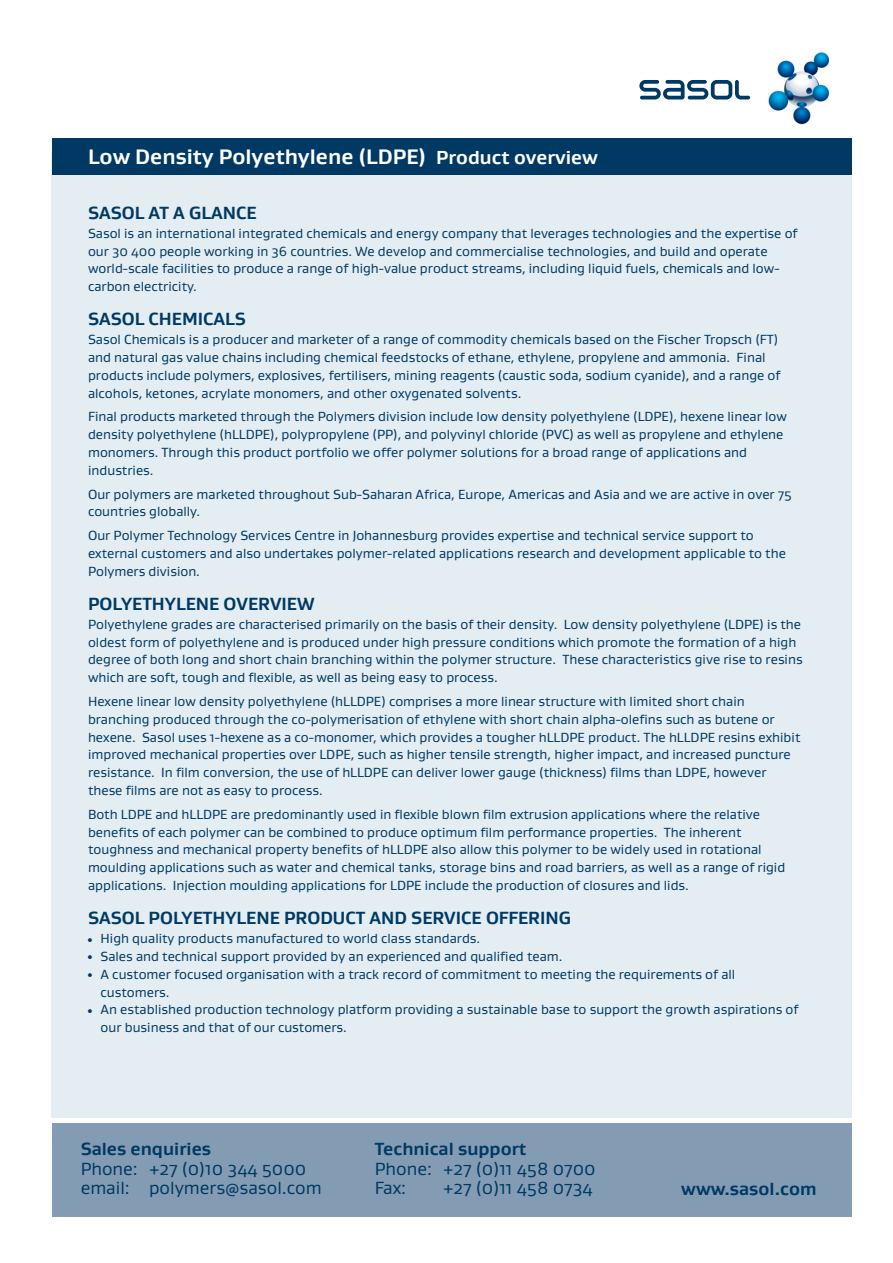
<style>
.page{position:relative;width:893px;height:1263px;background:#fff}
.page>*{position:absolute;margin:0;border:0;box-sizing:border-box;transform-origin:0 0}
.t1{font:700 21.45px "Gustan";color:#fff}
.t2{font:700 18px "Gustan";color:#003963}
.t3{font:18px/19.8px "Gustan";color:#003963}
.t4{font:13.5px/17.9px "Gustan";color:#003963}
.s1{font-size:19.2px}
</style>
<div class="page">
<div style="left:52px;top:152px;width:800px;height:966px;background:#e3edf2"></div>
<div style="left:53px;top:138px;width:799px;height:37px;background:#003963"></div>
<div style="left:53px;top:1123px;width:799px;height:93px;background:#839cb4"></div>
<img style="left:768px;top:52px;width:62px;height:73px">
<svg style="left:639px;top:80px;width:111px;height:19px"></svg>
<h1 class="t1" style="left:88px;top:149px;width:511px">Low Density Polyethylene (LDPE) <span class="s1">Product overview</span></h1>
<h2 class="t2" style="left:88px;top:207px;width:170px">SASOL AT A GLANCE</h2>
<p class="t4" style="left:88px;top:225px;width:711px">Sasol is an international integrated chemicals and energy company that leverages technologies and the expertise of our 30 400 people working in 36 countries. We develop and commercialise technologies, and build and operate world-scale facilities to produce a range of high-value product streams, including liquid fuels, chemicals and low&shy;carbon electricity.</p>
<h2 class="t2" style="left:88px;top:313px;width:159px">SASOL CHEMICALS</h2>
<p class="t4" style="left:88px;top:332px;width:694px">Sasol Chemicals is a producer and marketer of a range of commodity chemicals based on the Fischer Tropsch (FT) and natural gas value chains including chemical feedstocks of ethane, ethylene, propylene and ammonia. Final products include polymers, explosives, fertilisers, mining reagents (caustic soda, sodium cyanide), and a range of alcohols, ketones, acrylate monomers, and other oxygenated solvents.</p>
<p class="t4" style="left:88px;top:409px;width:700px">Final products marketed through the Polymers division include low density polyethylene (LDPE), hexene linear low density polyethylene (hLLDPE), polypropylene (PP), and polyvinyl chloride (PVC) as well as propylene and ethylene monomers. Through this product portfolio we offer polymer solutions for a broad range of applications and industries.</p>
<p class="t4" style="left:88px;top:486px;width:705px">Our polymers are marketed throughout Sub-Saharan Africa, Europe, Americas and Asia and we are active in over 75 countries globally.</p>
<p class="t4" style="left:88px;top:528px;width:699px">Our Polymer Technology Services Centre in Johannesburg provides expertise and technical service support to external customers and also undertakes polymer-related applications research and development applicable to the<br>Polymers division.</p>
<h2 class="t2" style="left:88px;top:598px;width:228px">POLYETHYLENE OVERVIEW</h2>
<p class="t4" style="left:88px;top:616px;width:716px">Polyethylene grades are characterised primarily on the basis of their density. Low density polyethylene (LDPE) is the oldest form of polyethylene and is produced under high pressure conditions which promote the formation of a high degree of both long and short chain branching within the polymer structure. These characteristics give rise to resins which are soft, tough and flexible, as well as being easy to process.</p>
<p class="t4" style="left:88px;top:694px;width:714px">Hexene linear low density polyethylene (hLLDPE) comprises a more linear structure with limited short chain branching produced through the co-polymerisation of ethylene with short chain alpha-olefins such as butene or hexene. Sasol uses 1-hexene as a co-monomer, which provides a tougher hLLDPE product. The hLLDPE resins exhibit improved mechanical properties over LDPE, such as higher tensile strength, higher impact, and increased puncture resistance. In film conversion, the use of hLLDPE can deliver lower gauge (thickness) films than LDPE, however these films are not as easy to process.</p>
<p class="t4" style="left:88px;top:806px;width:699px">Both LDPE and hLLDPE are predominantly used in flexible blown film extrusion applications where the relative benefits of each polymer can be combined to produce optimum film performance properties. The inherent toughness and mechanical property benefits of hLLDPE also allow this polymer to be widely used in rotational moulding applications such as water and chemical tanks, storage bins and road barriers, as well as a range of rigid applications. Injection moulding applications for LDPE include the production of closures and lids.</p>
<h2 class="t2" style="left:88px;top:912px;width:485px">SASOL POLYETHYLENE PRODUCT AND SERVICE OFFERING</h2>
<p class="t4" style="left:101px;top:931px;width:699px">High quality products manufactured to world class standards.<br>Sales and technical support provided by an experienced and qualified team.<br>A customer focused organisation with a track record of commitment to meeting the requirements of all customers.<br>An established production technology platform providing a sustainable base to support the growth aspirations of our business and that of our customers.</p>
<h2 class="t2" style="left:81px;top:1142px;width:132px">Sales enquiries</h2>
<h2 class="t3" style="left:81px;top:1160px;width:243px">Phone: +27 (0)10 344 5000 email: polymers@sasol.com</h2>
<h2 class="t2" style="left:375px;top:1142px;width:153px">Technical support</h2>
<h2 class="t3" style="left:375px;top:1160px;width:222px">Phone: +27 (0)11 458 0700<br>Fax:</h2>
<h2 class="t3" style="left:443px;top:1180px;width:151px">+27 (0)11 458 0734</h2>
<h2 class="t2" style="left:681px;top:1182px;width:137px">www.sasol.com</h2>
</div>
